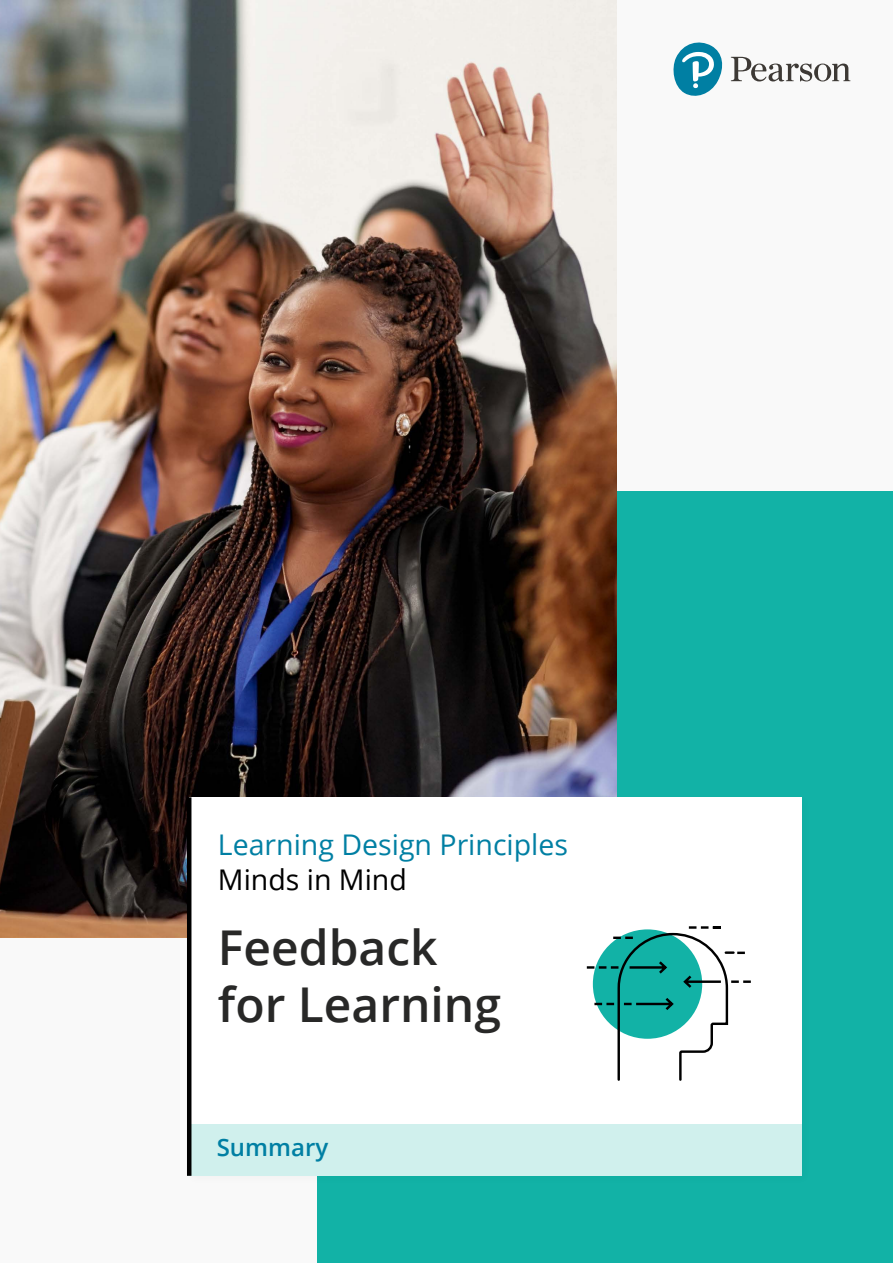
<style>
.page{position:relative;width:893px;height:1263px;background:#f9f9f9}
.page>*{position:absolute;margin:0;border:0;box-sizing:border-box;transform-origin:0 0}
.Cover_heading_medium{font:600 48px/57px "Open Sans";color:#282827}
.Cover_subheading_1{font:28.5px "Open Sans";color:#007fa3}
.Cover_subheading_2{font:28.5px "Open Sans";color:#000}
.Cover_subheading_3{font:600 24px "Open Sans";color:#007fa3}
</style>
<div class="page">
<div style="left:318px;top:491px;width:575px;height:772px;background:#12b2a6"></div>
<svg style="left:673px;top:42px;width:50px;height:54px"></svg>
<svg style="left:731px;top:57px;width:119px;height:24px"></svg>
<img style="left:0;top:0;width:617px;height:938px">
<div style="left:185px;top:793px;width:627px;height:393px;background:#000;opacity:.03"></div>
<div style="left:189px;top:797px;width:612px;height:379px;background:#fff"></div>
<svg style="left:586px;top:926px;width:165px;height:155px"></svg>
<div style="left:187px;top:1125px;width:614px;height:51px;background:#d0f0ed"></div>
<hr style="left:187px;top:797px;width:4px;height:379px;background:#000">
<p class="Cover_subheading_1" style="left:218px;top:825px;width:352px">Learning Design Principles</p>
<p class="Cover_subheading_2" style="left:218px;top:860px;width:190px">Minds in Mind</p>
<h1 class="Cover_heading_medium" style="left:218px;top:918px;width:285px">Feedback for Learning</h1>
<p class="Cover_subheading_3" style="left:217px;top:1131px;width:113px">Summary</p>
</div>
